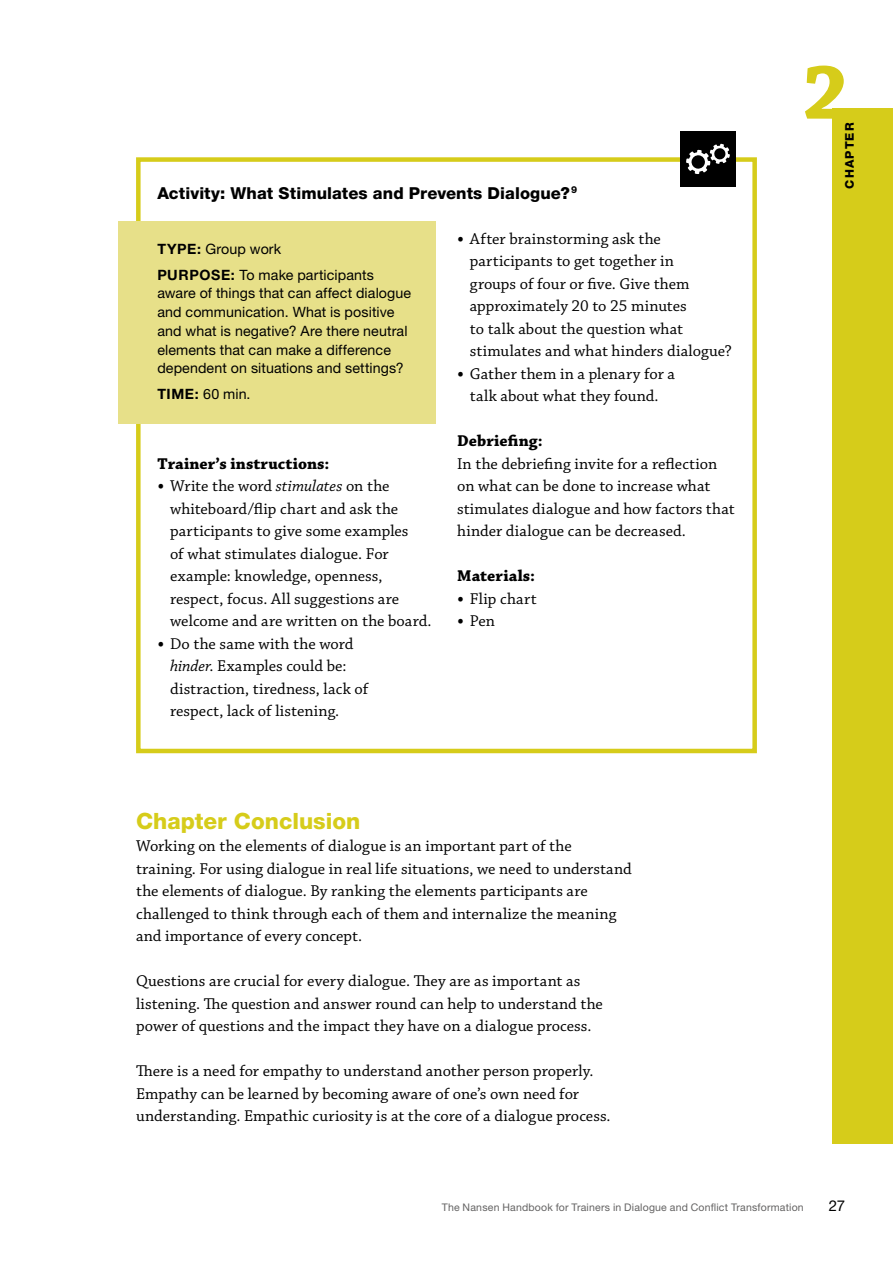
<style>
.page{position:relative;width:893px;height:1263px;background:#fff}
.page>*{position:absolute;margin:0;border:0;box-sizing:border-box;transform-origin:0 0}
.t1{font:800 22.5px "Helvetica Neue LT Std";color:#d6cc1a}
.t2{font:16.5px/22.5px "Chaparral Pro";letter-spacing:.005em;color:#000}
.t3{font:800 16.5px "Helvetica Neue LT Std";letter-spacing:.005em;color:#000}
.t4{font:700 16.5px "Chaparral Pro";letter-spacing:.005em;color:#000}
.t5{font:15px "Helvetica Neue LT Std";color:#000}
.t6{font:14.25px/18.8px "Helvetica Neue LT Std";letter-spacing:.005em;color:#000}
.t7{font:800 12px "Helvetica Neue LT Std";letter-spacing:.095em;color:#000}
.t8{font:10.5px "Helvetica Neue LT Std";letter-spacing:.02em;color:#646363}
.s1{font-weight:700}
.s2{font-size:22.5px}
.s3{font-style:italic}
</style>
<div class="page">
<div style="left:136px;top:157px;width:621px;height:596px;border:4px solid #d6cc1a"></div>
<div style="left:118px;top:222px;width:318px;height:202px;background:#e7e089"></div>
<div style="left:680px;top:132px;width:56px;height:55px;background:#000"></div>
<svg style="left:686px;top:144px;width:44px;height:30px"></svg>
<div style="left:833px;top:109px;width:60px;height:1035px;background:#d6cc1a"></div>
<svg style="left:805px;top:66px;width:39px;height:53px"></svg>
<p class="t3" style="left:157px;top:183px;width:421px">Activity: What Stimulates and Prevents Dialogue?<sup>9</sup></p>
<p class="t6" style="left:157px;top:236px;width:218px;line-height:25.2px"><span class="s1">TYPE:</span> Group work<br><span class="s1">PURPOSE:</span> To make participants</p>
<p class="t6" style="left:157px;top:284px;width:255px">aware of things that can affect dialogue and communication. What is positive and what is negative? Are there neutral elements that can make a difference dependent on situations and settings?</p>
<p class="t6" style="left:157px;top:384px;width:95px"><span class="s1">TIME:</span> 60 min.</p>
<p class="t4" style="left:157px;top:454px;width:174px">Trainer’s instructions:</p>
<p class="t2" style="left:170px;top:475px;width:263px;text-indent:-13px"><span class="s2">•</span> Write the word <span class="s3">stimulates</span> on the whiteboard/flip chart and ask the participants to give some examples<br>of what stimulates dialogue. For example: knowledge, openness, respect, focus. All suggestions are welcome and are written on the board.</p>
<p class="t2" style="left:170px;top:633px;width:200px;text-indent:-13px"><span class="s2">•</span> Do the same with the word <span class="s3">hinder</span>. Examples could be: distraction, tiredness, lack of respect, lack of listening.</p>
<p class="t2" style="left:470px;top:228px;width:263px;text-indent:-13px"><span class="s2">•</span> After brainstorming ask the participants to get together in<br>groups of four or five. Give them approximately 20 to 25 minutes<br>to talk about the question what stimulates and what hinders dialogue?</p>
<p class="t2" style="left:457px;top:363px;width:219px;text-align:center"><span class="s2">•</span> Gather them in a plenary for a talk about what they found.</p>
<p class="t4" style="left:457px;top:431px;width:87px">Debriefing:</p>
<p class="t2" style="left:457px;top:453px;width:279px">In the debriefing invite for a reflection on what can be done to increase what stimulates dialogue and how factors that hinder dialogue can be decreased.</p>
<p class="t4" style="left:457px;top:566px;width:80px">Materials:</p>
<p class="t2" style="left:457px;top:588px;width:81px"><span class="s2">•</span> Flip chart</p>
<p class="t2" style="left:457px;top:610px;width:39px"><span class="s2">•</span> Pen</p>
<h1 class="t1" style="left:136px;top:807px;width:226px">Chapter Conclusion</h1>
<p class="t2" style="left:136px;top:835px;width:497px">Working on the elements of dialogue is an important part of the training. For using dialogue in real life situations, we need to understand the elements of dialogue. By ranking the elements participants are challenged to think through each of them and internalize the meaning and importance of every concept.</p>
<p class="t2" style="left:136px;top:970px;width:468px">Questions are crucial for every dialogue. They are as important as listening. The question and answer round can help to understand the power of questions and the impact they have on a dialogue process.</p>
<p class="t2" style="left:136px;top:1060px;width:476px">There is a need for empathy to understand another person properly.<br>Empathy can be learned by becoming aware of one’s own need for understanding. Empathic curiosity is at the core of a dialogue process.</p>
<p class="t7" style="left:842px;top:189px;width:68px;rotate:-90deg">CHAPTER</p>
<p class="t8" style="left:442px;top:1201px;width:363px">The Nansen Handbook for Trainers in Dialogue and Conflict Transformation</p>
<p class="t5" style="left:829px;top:1197px;width:18px">27</p>
</div>
